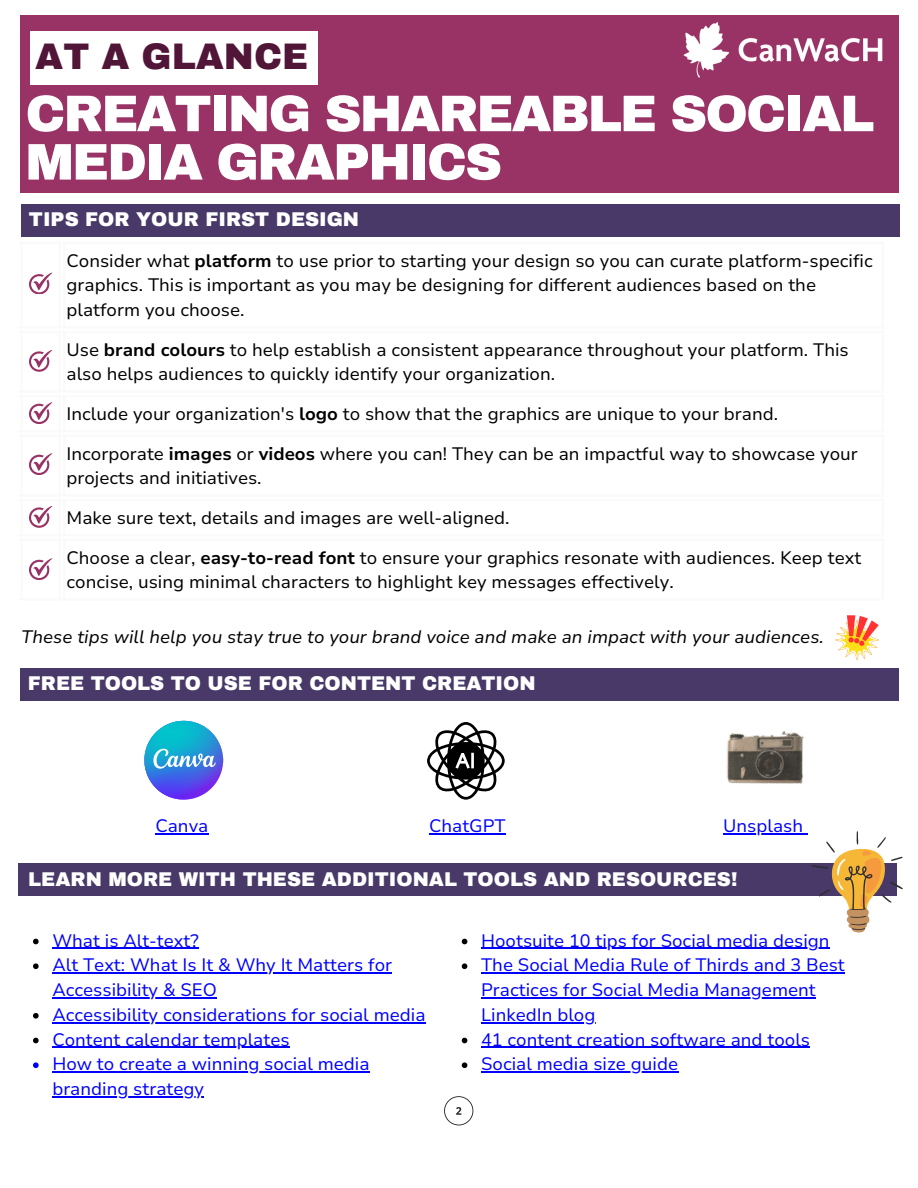
<style>
.page{position:relative;width:918px;height:1188px;background:#fff}
.page>*{position:absolute;margin:0;border:0;box-sizing:border-box;transform-origin:0 0}
.t1{font:900 51.45px/48.3px "Archivo";letter-spacing:-.04em;color:#fff}
.t2{font:900 36.15px "Archivo";color:#511537}
.t3{font:900 19.5px "Archivo";color:#fff}
.t4{font:18px/24.8px "Nunito Sans 10 pt";color:#000}
.t5{font:18px/24.8px "Nunito Sans 10 pt";color:#00f}
.t6{font:italic 18px "Nunito Sans 10 pt";color:#000}
.s1{font-weight:700}
</style>
<div class="page">
<div style="left:20px;top:668px;width:878px;height:33px;background:#483968"></div>
<div style="left:20px;top:16px;width:878px;height:177px;background:#993365"></div>
<div style="left:30px;top:31px;width:288px;height:54px;background:#fff"></div>
<img style="left:684px;top:22px;width:199px;height:55px">
<div style="left:18px;top:864px;width:878px;height:32px;background:#483968"></div>
<div style="left:21px;top:204px;width:878px;height:32px;background:#483968"></div>
<hr style="left:21px;top:244px;width:2px;height:82px;background:#fafafa">
<hr style="left:59px;top:244px;width:2px;height:82px;background:#fafafa">
<hr style="left:21px;top:242px;width:40px;height:2px;background:#fafafa">
<hr style="left:21px;top:326px;width:40px;height:3px;background:#fafafa">
<hr style="left:63px;top:244px;width:2px;height:82px;background:#fafafa">
<hr style="left:882px;top:244px;width:2px;height:82px;background:#fafafa">
<hr style="left:63px;top:242px;width:821px;height:2px;background:#fafafa">
<hr style="left:63px;top:326px;width:821px;height:3px;background:#fafafa">
<hr style="left:21px;top:333px;width:2px;height:57px;background:#fafafa">
<hr style="left:59px;top:333px;width:2px;height:57px;background:#fafafa">
<hr style="left:21px;top:331px;width:40px;height:2px;background:#fafafa">
<hr style="left:21px;top:390px;width:40px;height:3px;background:#fafafa">
<hr style="left:63px;top:333px;width:2px;height:57px;background:#fafafa">
<hr style="left:882px;top:333px;width:2px;height:57px;background:#fafafa">
<hr style="left:63px;top:331px;width:821px;height:2px;background:#fafafa">
<hr style="left:63px;top:390px;width:821px;height:3px;background:#fafafa">
<hr style="left:21px;top:397px;width:2px;height:33px;background:#fafafa">
<hr style="left:59px;top:397px;width:2px;height:33px;background:#fafafa">
<hr style="left:21px;top:395px;width:40px;height:2px;background:#fafafa">
<hr style="left:21px;top:430px;width:40px;height:3px;background:#fafafa">
<hr style="left:63px;top:397px;width:2px;height:33px;background:#fafafa">
<hr style="left:882px;top:397px;width:2px;height:33px;background:#fafafa">
<hr style="left:63px;top:395px;width:821px;height:2px;background:#fafafa">
<hr style="left:63px;top:430px;width:821px;height:3px;background:#fafafa">
<hr style="left:21px;top:437px;width:2px;height:57px;background:#fafafa">
<hr style="left:59px;top:437px;width:2px;height:57px;background:#fafafa">
<hr style="left:21px;top:435px;width:40px;height:2px;background:#fafafa">
<hr style="left:21px;top:494px;width:40px;height:3px;background:#fafafa">
<hr style="left:63px;top:437px;width:2px;height:57px;background:#fafafa">
<hr style="left:882px;top:437px;width:2px;height:57px;background:#fafafa">
<hr style="left:63px;top:435px;width:821px;height:2px;background:#fafafa">
<hr style="left:63px;top:494px;width:821px;height:3px;background:#fafafa">
<hr style="left:21px;top:501px;width:2px;height:33px;background:#fafafa">
<hr style="left:59px;top:501px;width:2px;height:33px;background:#fafafa">
<hr style="left:21px;top:499px;width:40px;height:2px;background:#fafafa">
<hr style="left:21px;top:534px;width:40px;height:3px;background:#fafafa">
<hr style="left:63px;top:501px;width:2px;height:33px;background:#fafafa">
<hr style="left:882px;top:501px;width:2px;height:33px;background:#fafafa">
<hr style="left:63px;top:499px;width:821px;height:2px;background:#fafafa">
<hr style="left:63px;top:534px;width:821px;height:3px;background:#fafafa">
<hr style="left:21px;top:541px;width:2px;height:57px;background:#fafafa">
<hr style="left:59px;top:541px;width:2px;height:57px;background:#fafafa">
<hr style="left:21px;top:539px;width:40px;height:2px;background:#fafafa">
<hr style="left:21px;top:598px;width:40px;height:3px;background:#fafafa">
<hr style="left:63px;top:541px;width:2px;height:57px;background:#fafafa">
<hr style="left:882px;top:541px;width:2px;height:57px;background:#fafafa">
<hr style="left:63px;top:539px;width:821px;height:2px;background:#fafafa">
<hr style="left:63px;top:598px;width:821px;height:3px;background:#fafafa">
<svg style="left:29px;top:558px;width:23px;height:22px"></svg>
<svg style="left:29px;top:453px;width:23px;height:22px"></svg>
<svg style="left:29px;top:506px;width:23px;height:21px"></svg>
<svg style="left:29px;top:402px;width:23px;height:22px"></svg>
<svg style="left:29px;top:350px;width:23px;height:21px"></svg>
<svg style="left:29px;top:273px;width:23px;height:21px"></svg>
<svg style="left:835px;top:615px;width:44px;height:45px"></svg>
<svg style="left:444px;top:1096px;width:29px;height:29px"></svg>
<svg style="left:144px;top:721px;width:79px;height:79px"></svg>
<svg style="left:427px;top:722px;width:78px;height:78px"></svg>
<img style="left:726px;top:731px;width:78px;height:53px">
<hr style="left:155px;top:833px;width:53px;height:1px;background:#00f">
<svg style="left:33px;top:939px;width:6px;height:5px"></svg>
<hr style="left:52px;top:948px;width:147px;height:1px;background:#00f">
<svg style="left:33px;top:963px;width:6px;height:6px"></svg>
<hr style="left:52px;top:972px;width:340px;height:2px;background:#00f">
<hr style="left:52px;top:997px;width:165px;height:1px;background:#00f">
<svg style="left:33px;top:1013px;width:6px;height:6px"></svg>
<hr style="left:52px;top:1022px;width:374px;height:1px;background:#00f">
<svg style="left:33px;top:1038px;width:6px;height:5px"></svg>
<hr style="left:52px;top:1047px;width:238px;height:1px;background:#00f">
<svg style="left:33px;top:1062px;width:6px;height:6px"></svg>
<hr style="left:52px;top:1071px;width:318px;height:2px;background:#00f">
<hr style="left:52px;top:1096px;width:152px;height:1px;background:#00f">
<svg style="left:462px;top:939px;width:5px;height:5px"></svg>
<hr style="left:481px;top:948px;width:349px;height:1px;background:#00f">
<svg style="left:462px;top:963px;width:5px;height:6px"></svg>
<hr style="left:481px;top:972px;width:364px;height:2px;background:#00f">
<hr style="left:481px;top:997px;width:335px;height:1px;background:#00f">
<hr style="left:481px;top:1022px;width:114px;height:1px;background:#00f">
<svg style="left:462px;top:1038px;width:5px;height:5px"></svg>
<hr style="left:481px;top:1047px;width:329px;height:1px;background:#00f">
<svg style="left:462px;top:1062px;width:5px;height:6px"></svg>
<hr style="left:481px;top:1071px;width:197px;height:2px;background:#00f">
<hr style="left:723px;top:833px;width:80px;height:1px;background:#00f">
<svg style="left:803px;top:831px;width:100px;height:102px"></svg>
<hr style="left:429px;top:833px;width:77px;height:1px;background:#00f">
<p class="t2" style="left:35px;top:37px;width:275px">AT A GLANCE</p>
<p class="t1" style="left:25px;top:90px;width:850px">CREATING SHAREABLE SOCIAL<br>MEDIA GRAPHICS</p>
<p class="t3" style="left:29px;top:209px;width:332px">TIPS FOR YOUR FIRST DESIGN</p>
<p class="t4" style="left:67px;top:248px;width:808px">Consider what <span class="s1">platform</span> to use prior to starting your design so you can curate platform-specific graphics. This is important as you may be designing for different audiences based on the platform you choose.</p>
<h1 class="t4" style="left:67px;top:337px;width:784px">Use <span class="s1">brand colours</span> to help establish a consistent appearance throughout your platform. This also helps audiences to quickly identify your organization.</h1>
<h3 class="t4" style="left:67px;top:401px;width:713px">Include your organization's <span class="s1">logo</span> to show that the graphics are unique to your brand.</h3>
<p class="t4" style="left:67px;top:441px;width:793px">Incorporate <span class="s1">images</span> or <span class="s1">videos</span> where you can! They can be an impactful way to showcase your projects and initiatives.</p>
<p class="t4" style="left:67px;top:505px;width:445px">Make sure text, details and images are well-aligned.</p>
<p class="t4" style="left:67px;top:545px;width:796px">Choose a clear, <span class="s1">easy-to-read font</span> to ensure your graphics resonate with audiences. Keep text concise, using minimal characters to highlight key messages effectively.</p>
<p class="t6" style="left:21px;top:625px;width:804px">These tips will help you stay true to your brand voice and make an impact with your audiences.</p>
<p class="t3" style="left:28px;top:673px;width:509px">FREE TOOLS TO USE FOR CONTENT CREATION</p>
<p class="t5" style="left:155px;top:814px;width:55px">Canva</p>
<p class="t5" style="left:429px;top:814px;width:78px">ChatGPT</p>
<p class="t5" style="left:723px;top:814px;width:81px">Unsplash</p>
<h2 class="t3" style="left:28px;top:868px;width:711px">LEARN MORE WITH THESE ADDITIONAL TOOLS AND RESOURCES!</h2>
<p class="t5" style="left:52px;top:928px;width:148px">What is Alt-text?</p>
<p class="t5" style="left:52px;top:953px;width:341px">Alt Text: What Is It &amp; Why It Matters for</p>
<p class="t5" style="left:52px;top:978px;width:375px">Accessibility &amp; SEO<br>Accessibility considerations for social media</p>
<p class="t5" style="left:52px;top:1027px;width:239px">Content calendar templates</p>
<p class="t5" style="left:52px;top:1052px;width:319px">How to create a winning social media</p>
<p class="t5" style="left:52px;top:1077px;width:153px">branding strategy</p>
<p class="t5" style="left:481px;top:928px;width:350px">Hootsuite 10 tips for Social media design</p>
<h3 class="t5" style="left:481px;top:953px;width:365px">The Social Media Rule of Thirds and 3 Best</h3>
<p class="t5" style="left:481px;top:978px;width:336px">Practices for Social Media Management</p>
<p class="t5" style="left:481px;top:1003px;width:330px">LinkedIn blog<br>41 content creation software and tools</p>
<p class="t5" style="left:481px;top:1052px;width:199px">Social media size guide</p>
</div>
